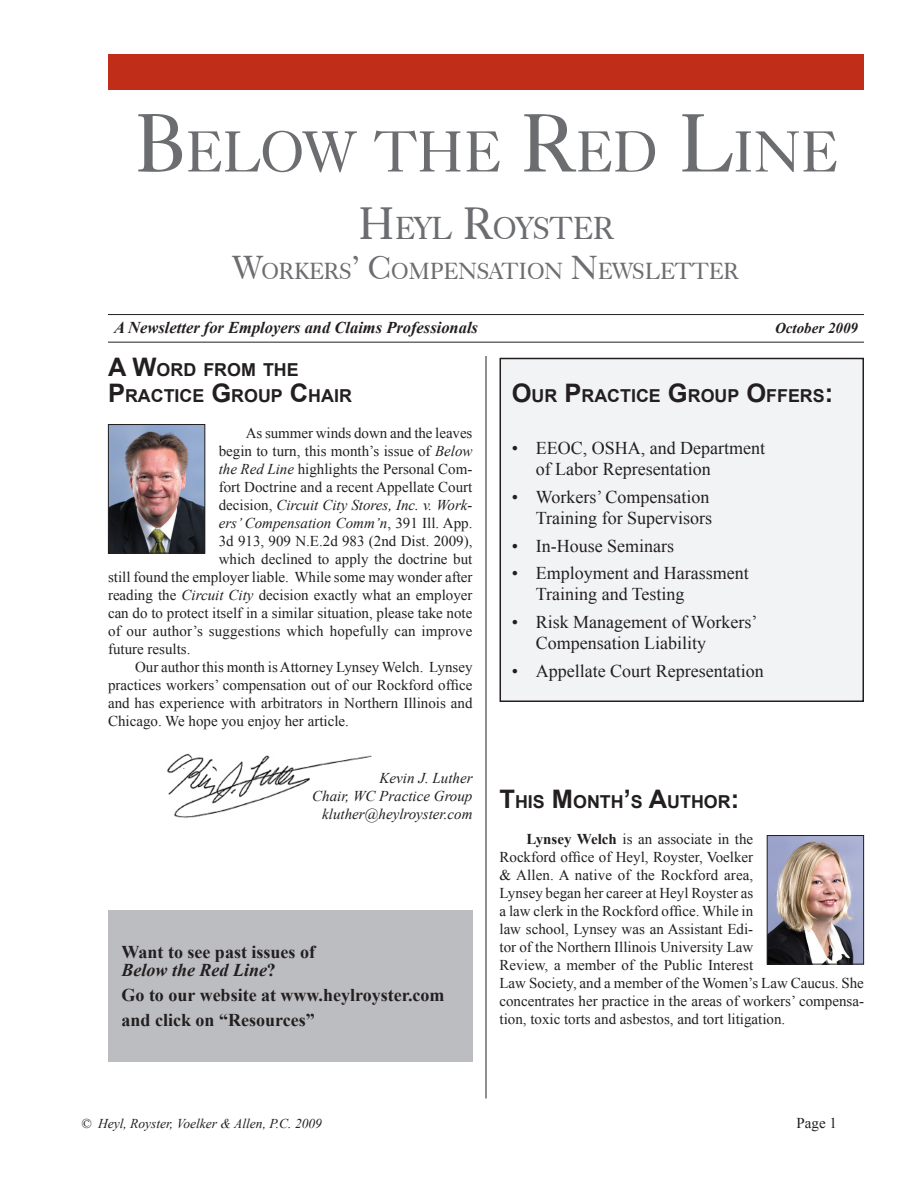
<style>
.page{position:relative;width:918px;height:1188px;background:#fff}
.page>*{position:absolute;margin:0;border:0;box-sizing:border-box;transform-origin:0 0}
.t1{font:57.75px "Caslon 540 BT";color:#6c6d70}
.t2{font:31.5px "Caslon 540 BT";color:#6c6d70}
.t3{font:23.1px "Caslon 540 BT";color:#6c6d70}
.t4{font:18px/21px "Times New Roman";color:#231f20}
.t5{font:700 18px/18px "Times New Roman";color:#231f20}
.t6{font:700 17.85px/25.5px "Arial";color:#231f20}
.t7{font:italic 700 16.5px "Times New Roman";color:#231f20}
.t8{font:15px/18px "Times New Roman";color:#231f20}
.t9{font:italic 15px "Times New Roman";color:#231f20}
.t10{font:italic 700 15px "Times New Roman";color:#231f20}
.t11{font:italic 13.5px "Times New Roman";color:#231f20}
.s1{font-size:82.5px}
.s2{font-size:45px}
.s3{font-size:33px}
.s4{font-size:25.5px}
.s5{font-style:italic}
.s6{font-style:normal}
.s7{font-weight:700}
</style>
<div class="page">
<div style="left:108px;top:54px;width:756px;height:36px;background:#c02d19"></div>
<hr style="left:108px;top:314px;width:756px;height:1px;background:#231f20">
<hr style="left:108px;top:342px;width:756px;height:1px;background:#231f20">
<hr style="left:486px;top:356px;width:1px;height:742px;background:#231f20">
<img style="left:167px;top:754px;width:205px;height:64px">
<div style="left:500px;top:358px;width:363px;height:343px;background:#f2f3f4"></div>
<div style="left:500px;top:358px;width:364px;height:344px;border:2px solid #231f20"></div>
<img style="left:110px;top:426px;width:93px;height:126px">
<div style="left:108px;top:424px;width:97px;height:130px;border:1px solid #231f20"></div>
<img style="left:769px;top:837px;width:93px;height:125px">
<div style="left:767px;top:835px;width:97px;height:129px;border:1px solid #231f20"></div>
<div style="left:108px;top:910px;width:364px;height:152px;background:#bcbdc0"></div>
<h1 class="t1" style="left:135px;top:116px;width:704px"><span class="s1">B</span>ELOW THE <span class="s1">R</span>ED <span class="s1">L</span>INE</h1>
<h2 class="t2" style="left:358px;top:209px;width:256px"><span class="s2">H</span> EYL <span class="s2">R</span>OYSTER</h2>
<h3 class="t3" style="left:233px;top:257px;width:507px"><span class="s3">W</span>ORKERS<span class="s3">’ C</span>OMPENSATION <span class="s3">N</span>EWSLETTER</h3>
<p class="t7" style="left:114px;top:316px;width:365px">A Newsletter for Employers and Claims Professionals</p>
<p class="t6" style="left:108px;top:358px;width:245px"><span class="s4">A W</span>ORD FROM THE<br><span class="s4">P</span>RACTICE <span class="s4">G</span>ROUP <span class="s4">C</span>HAIR</p>
<p class="t8" style="left:246px;top:424px;width:228px">As summer winds down and the leaves</p>
<p class="t8" style="left:219px;top:442px;width:255px">begin to turn, this month’s issue of <span class="s5">Below</span></p>
<p class="t8" style="left:219px;top:460px;width:255px"><span class="s5">the Red Line</span> highlights the Personal Com-</p>
<p class="t8" style="left:219px;top:478px;width:255px">fort Doctrine and a recent Appellate Court</p>
<p class="t9" style="left:219px;top:494px;width:255px"><span class="s6">decision,</span> Circuit City Stores, Inc. v. Work-</p>
<p class="t9" style="left:219px;top:512px;width:255px">ers’ Compensation Comm’n<span class="s6">, 391 Ill. App.</span></p>
<p class="t8" style="left:219px;top:532px;width:255px">3d 913, 909 N.E.2d 983 (2nd Dist. 2009),</p>
<p class="t8" style="left:219px;top:550px;width:255px">which declined to apply the doctrine but</p>
<p class="t8" style="left:108px;top:568px;width:366px">still found the employer liable. While some may wonder after</p>
<p class="t8" style="left:108px;top:586px;width:366px">reading the <span class="s5">Circuit City</span> decision exactly what an employer</p>
<p class="t8" style="left:108px;top:604px;width:366px">can do to protect itself in a similar situation, please take note</p>
<p class="t8" style="left:108px;top:622px;width:366px">of our author’s suggestions which hopefully can improve</p>
<p class="t8" style="left:108px;top:640px;width:84px">future results.</p>
<p class="t8" style="left:135px;top:658px;width:339px">Our author this month is Attorney Lynsey Welch. Lynsey</p>
<p class="t8" style="left:108px;top:676px;width:366px">practices workers’ compensation out of our Rockford office</p>
<p class="t8" style="left:108px;top:694px;width:366px">and has experience with arbitrators in Northern Illinois and</p>
<p class="t8" style="left:108px;top:712px;width:242px">Chicago. We hope you enjoy her article.</p>
<p class="t10" style="left:775px;top:317px;width:84px">October 2009</p>
<p class="t6" style="left:512px;top:383px;width:323px"><span class="s4">O</span>UR <span class="s4">P</span>RACTICE <span class="s4">G</span>ROUP <span class="s4">O</span>FFERS<span class="s4">:</span></p>
<p class="t4" style="left:536px;top:437px;width:231px;text-indent:-24px">• EEOC, OSHA, and Department of Labor Representation</p>
<p class="t4" style="left:512px;top:486px;width:202px;text-align:right">• Workers’ Compensation<br>Training for Supervisors</p>
<p class="t4" style="left:512px;top:535px;width:164px">• In-House Seminars</p>
<p class="t4" style="left:536px;top:563px;width:214px;text-indent:-24px">• Employment and Harassment<br>Training and Testing</p>
<p class="t4" style="left:536px;top:611px;width:223px;text-indent:-24px">• Risk Management of Workers’<br>Compensation Liability</p>
<p class="t4" style="left:512px;top:660px;width:253px">• Appellate Court Representation</p>
<p class="t9" style="left:380px;top:768px;width:94px">Kevin J. Luther</p>
<p class="t9" style="left:312px;top:786px;width:162px">Chair, WC Practice Group</p>
<p class="t9" style="left:322px;top:804px;width:418px">kluther@heylroyster.com <sup>T</sup><sup>HIS</sup> <sup>M</sup> <sup>ONTH</sup><sup>’</sup><sup>S</sup> <sup>A</sup><sup>UTHOR</sup><sup>:</sup></p>
<p class="t8" style="left:500px;top:830px;width:366px;text-indent:27px"><span class="s7">Lynsey Welch</span> is an associate in the<br>Rockford office of Heyl, Royster, Voelker<br>&amp; Allen. A native of the Rockford area,<br>Lynsey began her career at Heyl Royster as<br>a law clerk in the Rockford office. While in<br>law school, Lynsey was an Assistant Edi-<br>tor of the Northern Illinois University Law<br>Review, a member of the Public Interest<br>Law Society, and a member of the Women’s Law Caucus. She concentrates her practice in the areas of workers’ compensa&shy;tion, toxic torts and asbestos, and tort litigation.</p>
<p class="t5" style="left:122px;top:943px;width:195px">Want to see past issues of<br><span class="s5">Below the Red Line</span>?</p>
<p class="t5" style="left:122px;top:982px;width:325px;line-height:24.8px">Go to our website at www.heylroyster.com and click on “Resources”</p>
<p class="t11" style="left:81px;top:1114px;width:243px">© Heyl, Royster, Voelker &amp; Allen, P.C. 2009</p>
<p class="t8" style="left:797px;top:1113px;width:42px">Page 1</p>
</div>
